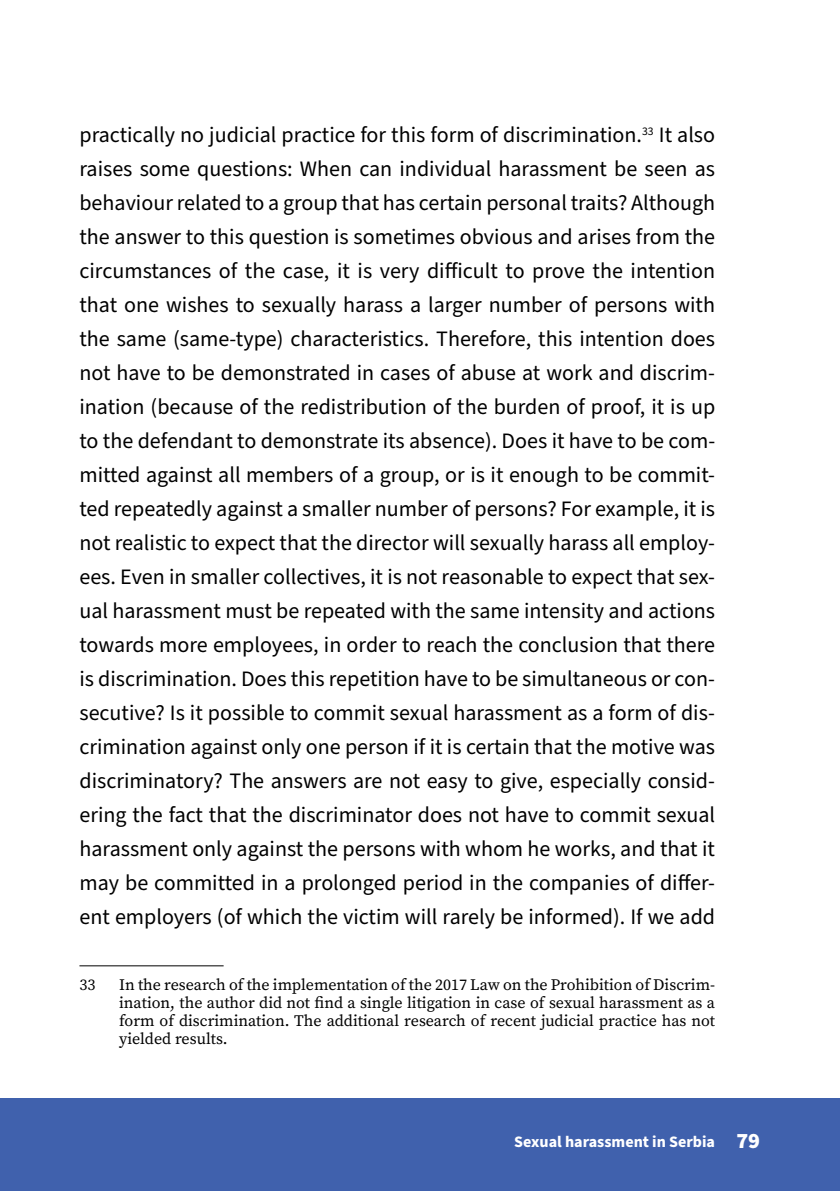
<style>
.page{position:relative;width:840px;height:1191px;background:#fff}
.page>*{position:absolute;margin:0;border:0;box-sizing:border-box;transform-origin:0 0}
.t1{font:22px/34px "Source Sans Pro";color:#000;text-align:justify}
.t2{font:16px/18px "Source Serif Pro";color:#000;text-align:justify}
.t3{font:700 16px "Source Sans Pro";color:#fff}
.s1{font-weight:900;font-size:22px}
</style>
<div class="page">
<div style="left:0;top:1098px;width:839px;height:93px;background:#4061ad"></div>
<hr style="left:79px;top:965px;width:144px;height:1px;background:#000">
<p class="t1" style="left:79px;top:118px;width:637px">practically no judicial practice for this form of discrimination.<sup>33</sup> It also raises some questions: When can individual harassment be seen as behaviour related to a group that has certain personal traits? Although the answer to this question is sometimes obvious and arises from the circumstances of the case, it is very difficult to prove the intention that one wishes to sexually harass a larger number of persons with the same (same-type) characteristics. Therefore, this intention does not have to be demonstrated in cases of abuse at work and discrim&shy;ination (because of the redistribution of the burden of proof, it is up to the defendant to demonstrate its absence). Does it have to be com&shy;mitted against all members of a group, or is it enough to be commit&shy;ted repeatedly against a smaller number of persons? For example, it is not realistic to expect that the director will sexually harass all employ&shy;ees. Even in smaller collectives, it is not reasonable to expect that sex&shy;ual harassment must be repeated with the same intensity and actions towards more employees, in order to reach the conclusion that there is discrimination. Does this repetition have to be simultaneous or con&shy;secutive? Is it possible to commit sexual harassment as a form of dis&shy;crimination against only one person if it is certain that the motive was discriminatory? The answers are not easy to give, especially consid&shy;ering the fact that the discriminator does not have to commit sexual harassment only against the persons with whom he works, and that it may be committed in a prolonged period in the companies of differ&shy;ent employers (of which the victim will rarely be informed). If we add</p>
<p class="t2" style="left:79px;top:975px;width:17px">33</p>
<p class="t2" style="left:119px;top:975px;width:597px">In the research of the implementation of the 2017 Law on the Prohibition of Discrim&shy;ination, the author did not find a single litigation in case of sexual harassment as a form of discrimination. The additional research of recent judicial practice has not yielded results.</p>
<p class="t3" style="left:514px;top:1131px;width:247px">Sexual harassment in Serbia <span class="s1">79</span></p>
</div>
